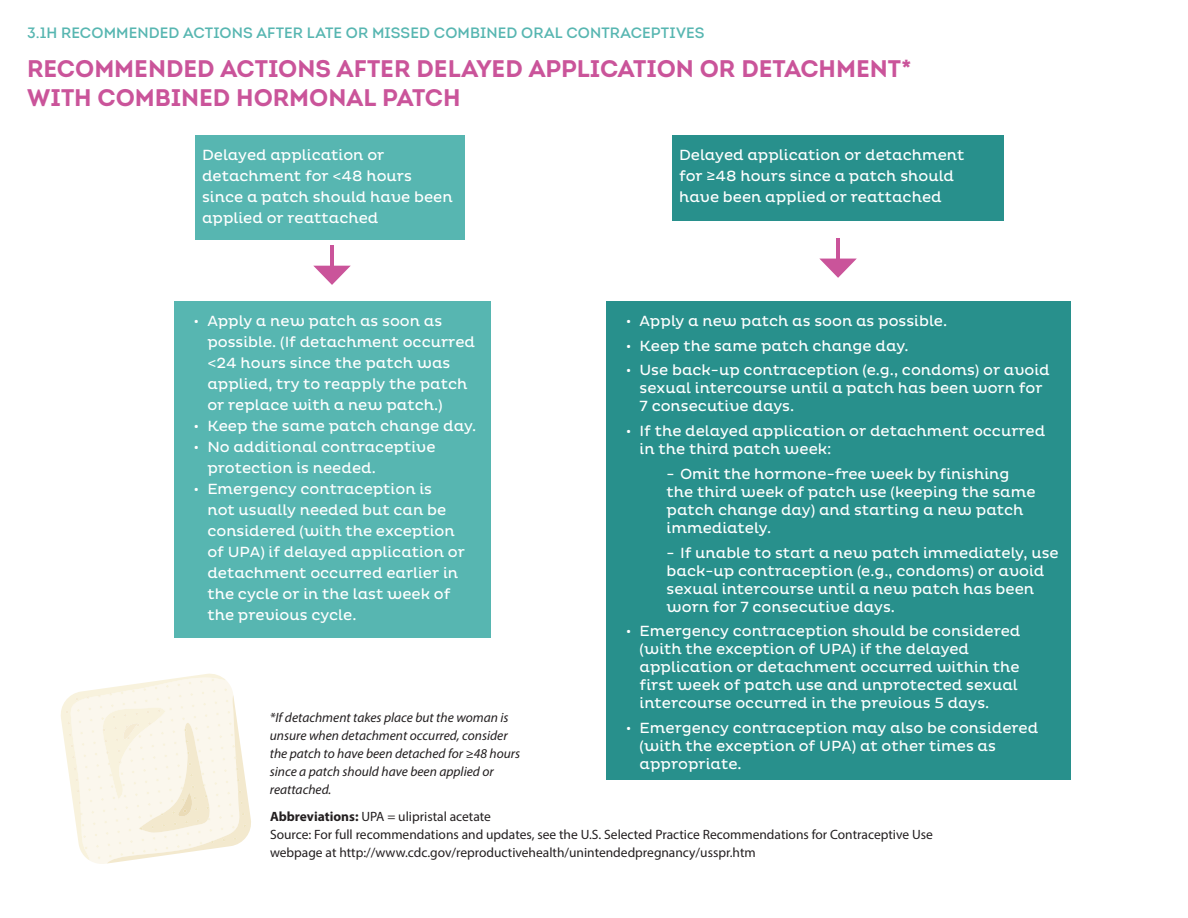
<style>
.page{position:relative;width:1188px;height:918px;background:#fff}
.page>*{position:absolute;margin:0;border:0;box-sizing:border-box;transform-origin:0 0}
.t1{font:700 24px/28.8px "Intro";color:#ca549a}
.t2{font:15px/21px "Pluto";color:#fff}
.t3{font:15px "Intro";letter-spacing:.005em;color:#57b6b1}
.t4{font:13.5px/18px "Myriad Pro";color:#231f20}
.t5{font:italic 13.5px/18px "Myriad Pro";color:#231f20}
.s1{font-weight:700}
</style>
<div class="page">
<div style="left:195px;top:135px;width:270px;height:105px;background:#57b6b1"></div>
<div style="left:672px;top:135px;width:332px;height:86px;background:#28908c"></div>
<div style="left:174px;top:301px;width:316px;height:337px;background:#57b6b1"></div>
<div style="left:606px;top:301px;width:464px;height:479px;background:#28908c"></div>
<svg style="left:313px;top:266px;width:38px;height:19px"></svg>
<svg style="left:820px;top:259px;width:37px;height:19px"></svg>
<hr style="left:330px;top:245px;width:4px;height:26px;background:#ca549a">
<hr style="left:836px;top:238px;width:4px;height:26px;background:#ca549a">
<svg style="left:61px;top:673px;width:190px;height:191px"></svg>
<p class="t3" style="left:27px;top:24px;width:679px">3.1H RECOMMENDED ACTIONS AFTER LATE OR MISSED COMBINED ORAL CONTRACEPTIVES</p>
<h1 class="t1" style="left:27px;top:54px;width:886px">RECOMMENDED ACTIONS AFTER DELAYED APPLICATION OR DETACHMENT*<br>WITH COMBINED HORMONAL PATCH</h1>
<p class="t2" style="left:202px;top:144px;width:252px">Delayed application or detachment for &lt;48 hours since a patch should have been applied or reattached</p>
<p class="t2" style="left:679px;top:144px;width:287px">Delayed application or detachment for ≥48 hours since a patch should have been applied or reattached</p>
<p class="t2" style="left:207px;top:311px;width:269px;text-indent:-14px">• Apply a new patch as soon as possible. (If detachment occurred &lt;24 hours since the patch was applied, try to reapply the patch or replace with a new patch.)</p>
<p class="t2" style="left:194px;top:416px;width:284px">• Keep the same patch change day.</p>
<p class="t2" style="left:207px;top:437px;width:230px;text-indent:-14px">• No additional contraceptive protection is needed.</p>
<p class="t2" style="left:207px;top:479px;width:259px;text-indent:-14px">• Emergency contraception is<br>not usually needed but can be considered (with the exception of UPA) if delayed application or detachment occurred earlier in the cycle or in the last week of the previous cycle.</p>
<p class="t5" style="left:270px;top:708px;width:252px">*If detachment takes place but the woman is unsure when detachment occurred, consider the patch to have been detached for ≥48 hours since a patch should have been applied or reattached.</p>
<p class="t2" style="left:626px;top:311px;width:323px">• Apply a new patch as soon as possible.</p>
<p class="t2" style="left:626px;top:335px;width:284px">• Keep the same patch change day.</p>
<p class="t2" style="left:640px;top:362px;width:412px;line-height:18px;text-indent:-14px">• Use back-up contraception (e.g., condoms) or avoid sexual intercourse until a patch has been worn for<br>7 consecutive days.</p>
<p class="t2" style="left:640px;top:422px;width:407px;line-height:18px;text-indent:-14px">• If the delayed application or detachment occurred in the third patch week:</p>
<p class="t2" style="left:667px;top:465px;width:370px;line-height:18px">- Omit the hormone-free week by finishing the third week of patch use (keeping the same patch change day) and starting a new patch immediately.</p>
<p class="t2" style="left:667px;top:544px;width:394px;line-height:18px">- If unable to start a new patch immediately, use back-up contraception (e.g., condoms) or avoid sexual intercourse until a new patch has been worn for 7 consecutive days.</p>
<p class="t2" style="left:640px;top:623px;width:382px;line-height:18px;text-indent:-14px">• Emergency contraception should be considered (with the exception of UPA) if the delayed application or detachment occurred within the first week of patch use and unprotected sexual intercourse occurred in the previous 5 days.</p>
<p class="t2" style="left:640px;top:719px;width:400px;line-height:18px;text-indent:-14px">• Emergency contraception may also be considered (with the exception of UPA) at other times as appropriate.</p>
<p class="t4" style="left:270px;top:807px;width:664px"><span class="s1">Abbreviations:</span> UPA = ulipristal acetate<br>Source: For full recommendations and updates, see the U.S. Selected Practice Recommendations for Contraceptive Use webpage at http://www.cdc.gov/reproductivehealth/unintendedpregnancy/usspr.htm</p>
</div>
